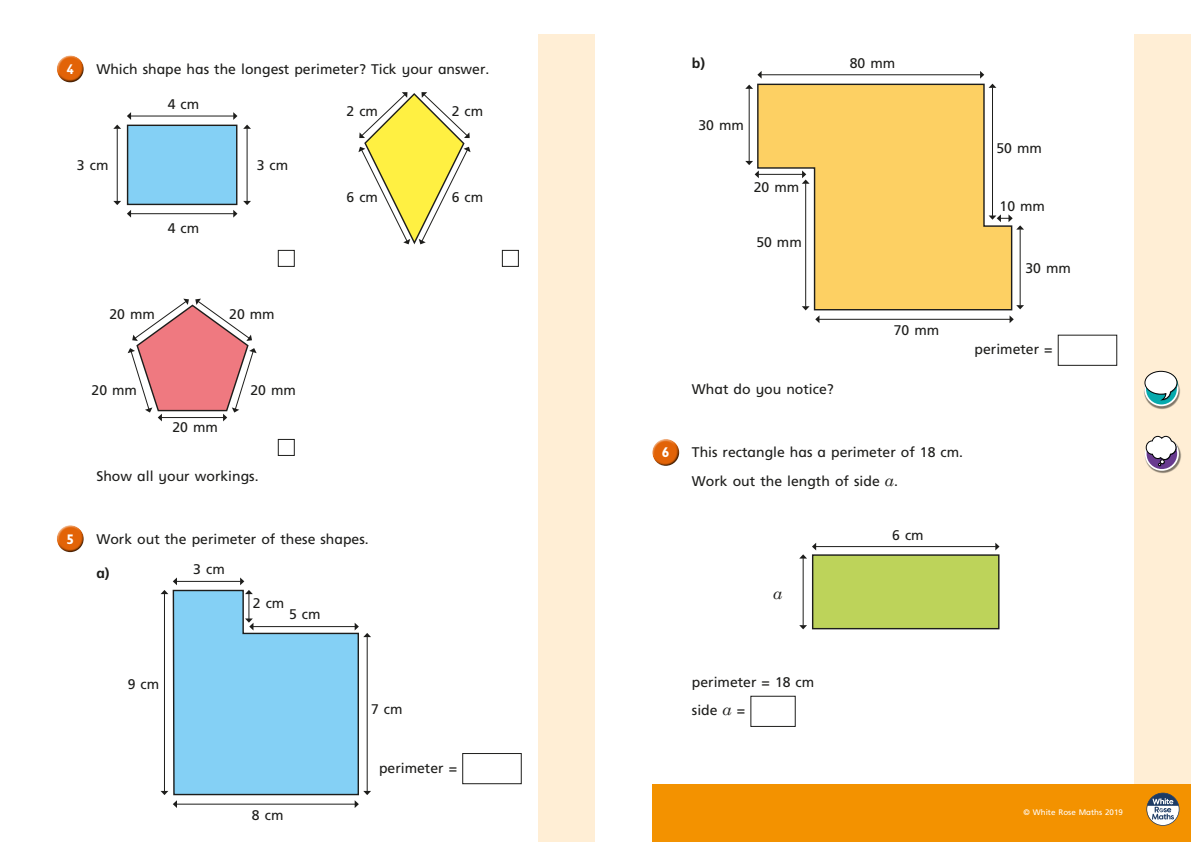
<style>
.page{position:relative;width:1191px;height:842px;background:#fff}
.page>*{position:absolute;margin:0;border:0;box-sizing:border-box;transform-origin:0 0}
.t1{font:italic 16px "Century Schoolbook";color:#1d1d1b}
.t2{font:14px/28.7px "Frutiger Inf";color:#1d1d1b}
.t3{font:700 14px "Frutiger Inf";color:#1d1d1b}
.t4{font:700 14px "Gill Infant";color:#fff}
.t5{font:8px "Frutiger Inf";color:#fff}
.s1{font-family:"Century Schoolbook";font-style:italic;font-size:16px}
</style>
<div class="page">
<div style="left:1057px;top:335px;width:60px;height:31px;border:1px solid #1d1d1b"></div>
<div style="left:652px;top:438px;width:28px;height:22px;background:#fff;opacity:.75"></div>
<div style="left:652px;top:443px;width:29px;height:24px;background:#1d1d1b;opacity:.75"></div>
<div style="left:750px;top:696px;width:45px;height:31px;border:1px solid #1d1d1b"></div>
<div style="left:1134px;top:34px;width:57px;height:808px;background:#ffeed5"></div>
<div style="left:539px;top:34px;width:99px;height:808px;background:#ffeed5"></div>
<div style="left:595px;top:0;width:50px;height:842px;background:#fff"></div>
<div style="left:56px;top:55px;width:28px;height:22px;background:#fff;opacity:.75"></div>
<div style="left:56px;top:59px;width:29px;height:25px;background:#1d1d1b;opacity:.75"></div>
<div style="left:278px;top:250px;width:17px;height:17px;border:1px solid #1d1d1b"></div>
<div style="left:502px;top:250px;width:17px;height:17px;border:1px solid #1d1d1b"></div>
<div style="left:278px;top:439px;width:17px;height:17px;border:1px solid #1d1d1b"></div>
<div style="left:56px;top:524px;width:28px;height:22px;background:#fff;opacity:.75"></div>
<div style="left:56px;top:529px;width:29px;height:24px;background:#1d1d1b;opacity:.75"></div>
<div style="left:462px;top:753px;width:60px;height:31px;border:1px solid #1d1d1b"></div>
<div style="left:652px;top:785px;width:539px;height:57px;background:#f39200"></div>
<svg style="left:1146px;top:793px;width:33px;height:33px"></svg>
<img style="left:1145px;top:443px;width:36px;height:30px">
<svg style="left:1145px;top:438px;width:33px;height:32px"></svg>
<div style="left:1144px;top:437px;width:34px;height:34px;border:2px solid #fff;border-radius:50%"></div>
<svg style="left:1146px;top:436px;width:30px;height:30px"></svg>
<img style="left:1146px;top:380px;width:34px;height:29px">
<svg style="left:1145px;top:373px;width:32px;height:32px"></svg>
<div style="left:1144px;top:372px;width:34px;height:34px;border:2px solid #fff;border-radius:50%"></div>
<svg style="left:1144px;top:371px;width:33px;height:29px"></svg>
<hr style="left:131px;top:213px;width:103px;height:1px;background:#1d1d1b">
<svg style="left:127px;top:210px;width:4px;height:8px"></svg>
<svg style="left:233px;top:210px;width:4px;height:8px"></svg>
<hr style="left:131px;top:116px;width:103px;height:1px;background:#1d1d1b">
<svg style="left:127px;top:112px;width:4px;height:8px"></svg>
<svg style="left:233px;top:112px;width:4px;height:8px"></svg>
<hr style="left:247px;top:128px;width:1px;height:73px;background:#1d1d1b">
<svg style="left:243px;top:201px;width:8px;height:4px"></svg>
<svg style="left:243px;top:125px;width:8px;height:4px"></svg>
<hr style="left:117px;top:128px;width:1px;height:73px;background:#1d1d1b">
<svg style="left:113px;top:201px;width:8px;height:4px"></svg>
<svg style="left:113px;top:125px;width:8px;height:4px"></svg>
<div style="left:128px;top:125px;width:109px;height:79px;background:#84d0f5"></div>
<div style="left:127px;top:125px;width:110px;height:80px;border:1px solid #1d1d1b"></div>
<svg style="left:128px;top:299px;width:129px;height:122px"></svg>
<svg style="left:358px;top:92px;width:112px;height:153px"></svg>
<svg style="left:161px;top:577px;width:210px;height:231px"></svg>
<hr style="left:819px;top:319px;width:191px;height:1px;background:#1d1d1b">
<svg style="left:815px;top:316px;width:4px;height:7px"></svg>
<svg style="left:1009px;top:315px;width:4px;height:8px"></svg>
<hr style="left:761px;top:74px;width:219px;height:1px;background:#1d1d1b">
<svg style="left:757px;top:71px;width:4px;height:7px"></svg>
<hr style="left:1019px;top:229px;width:1px;height:77px;background:#1d1d1b">
<svg style="left:1016px;top:305px;width:8px;height:4px"></svg>
<svg style="left:1016px;top:225px;width:8px;height:5px"></svg>
<svg style="left:980px;top:71px;width:5px;height:8px"></svg>
<hr style="left:748px;top:88px;width:1px;height:73px;background:#1d1d1b">
<svg style="left:745px;top:161px;width:11px;height:15px"></svg>
<svg style="left:745px;top:85px;width:8px;height:4px"></svg>
<svg style="left:756px;top:83px;width:257px;height:228px"></svg>
<hr style="left:815px;top:546px;width:180px;height:1px;background:#1d1d1b">
<svg style="left:995px;top:543px;width:4px;height:7px"></svg>
<hr style="left:802px;top:558px;width:1px;height:68px;background:#1d1d1b">
<svg style="left:799px;top:625px;width:8px;height:4px"></svg>
<svg style="left:800px;top:543px;width:16px;height:15px"></svg>
<div style="left:812px;top:555px;width:186px;height:74px;background:#bdd35a"></div>
<div style="left:812px;top:554px;width:187px;height:75px;border:1px solid #1d1d1b"></div>
<p class="t4" style="left:66px;top:61px;width:9px">4</p>
<p class="t2" style="left:96px;top:55px;width:394px">Which shape has the longest perimeter? Tick your answer.</p>
<p class="t2" style="left:168px;top:89px;width:33px">4 cm</p>
<p class="t2" style="left:77px;top:151px;width:33px">3 cm</p>
<p class="t2" style="left:257px;top:151px;width:33px">3 cm</p>
<p class="t2" style="left:168px;top:214px;width:33px">4 cm</p>
<p class="t2" style="left:109px;top:299px;width:47px">20 mm</p>
<p class="t2" style="left:229px;top:299px;width:47px">20 mm</p>
<p class="t2" style="left:92px;top:376px;width:47px">20 mm</p>
<p class="t2" style="left:250px;top:376px;width:47px">20 mm</p>
<p class="t2" style="left:172px;top:413px;width:47px">20 mm</p>
<p class="t2" style="left:96px;top:461px;width:164px">Show all your workings.</p>
<p class="t2" style="left:346px;top:97px;width:33px">2 cm</p>
<p class="t2" style="left:452px;top:97px;width:33px">2 cm</p>
<p class="t2" style="left:346px;top:182px;width:33px">6 cm</p>
<p class="t2" style="left:452px;top:182px;width:33px">6 cm</p>
<p class="t4" style="left:66px;top:531px;width:9px">5</p>
<p class="t2" style="left:96px;top:524px;width:274px">Work out the perimeter of these shapes.</p>
<p class="t3" style="left:96px;top:565px;width:15px">a)</p>
<p class="t2" style="left:193px;top:555px;width:33px">3 cm</p>
<p class="t2" style="left:128px;top:670px;width:33px">9 cm</p>
<p class="t2" style="left:253px;top:588px;width:33px">2 cm</p>
<p class="t2" style="left:289px;top:600px;width:33px">5 cm</p>
<p class="t2" style="left:252px;top:800px;width:33px">8 cm</p>
<p class="t2" style="left:371px;top:694px;width:33px">7 cm</p>
<p class="t2" style="left:379px;top:753px;width:80px">perimeter =</p>
<p class="t3" style="left:692px;top:54px;width:15px">b)</p>
<p class="t2" style="left:698px;top:111px;width:47px">30 mm</p>
<p class="t2" style="left:754px;top:172px;width:47px">20 mm</p>
<p class="t2" style="left:756px;top:228px;width:47px">50 mm</p>
<p class="t2" style="left:849px;top:48px;width:47px">80 mm</p>
<p class="t2" style="left:996px;top:134px;width:47px">50 mm</p>
<p class="t2" style="left:999px;top:191px;width:47px">10 mm</p>
<p class="t2" style="left:1025px;top:253px;width:47px">30 mm</p>
<p class="t2" style="left:692px;top:375px;width:143px">What do you notice?</p>
<p class="t2" style="left:893px;top:315px;width:47px">70 mm</p>
<p class="t2" style="left:974px;top:335px;width:80px">perimeter =</p>
<p class="t4" style="left:662px;top:444px;width:9px">6</p>
<p class="t2" style="left:692px;top:438px;width:273px">This rectangle has a perimeter of 18 cm.<br>Work out the length of side <span class="s1">a</span>.</p>
<p class="t2" style="left:892px;top:521px;width:33px">6 cm</p>
<p class="t1" style="left:773px;top:583px;width:11px">a</p>
<p class="t2" style="left:692px;top:667px;width:124px">perimeter = 18 cm side <span class="s1">a</span> =</p>
<p class="t5" style="left:1023px;top:808px;width:101px">© White Rose Maths 2019</p>
</div>
